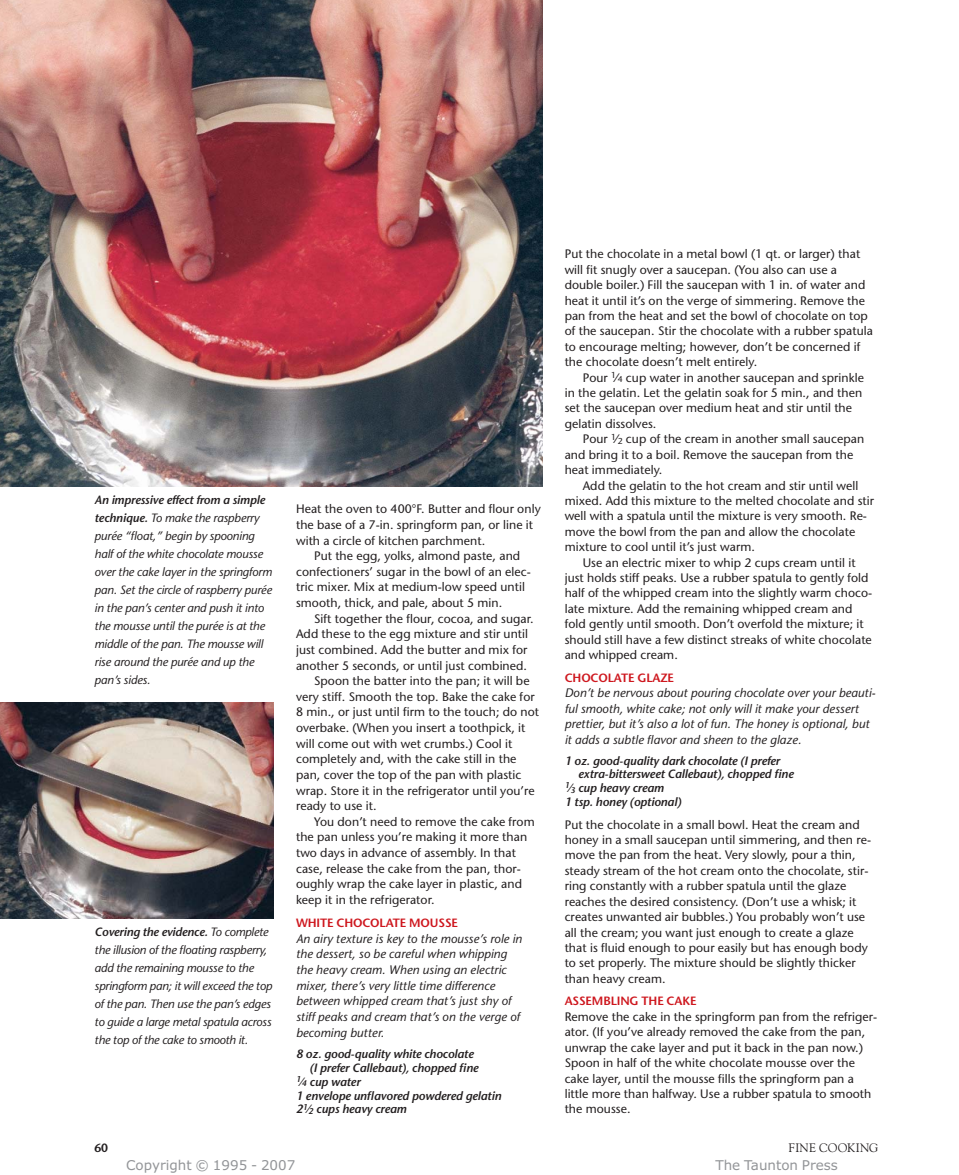
<style>
.page{position:relative;width:959px;height:1175px;background:#fff}
.page>*{position:absolute;margin:0;border:0;box-sizing:border-box;transform-origin:0 0}
.t1{font:13.5px "Verdana";color:#939598}
.t2{font:12.3px/15.5px "Stone Sans";letter-spacing:.005em;color:#231f20}
.t3{font:italic 12.3px/15.6px "Stone Sans";letter-spacing:.005em;color:#231f20}
.t4{font:12.3px "Goudy Old Style BT";letter-spacing:.025em;color:#231f20}
.t5{font:italic 12px/18px "Stone Sans";letter-spacing:-.01em;color:#231f20}
.t6{font:italic 600 12px "Stone Sans";letter-spacing:-.01em;color:#231f20}
.t7{font:600 12px "Stone Sans";letter-spacing:-.01em;color:#ce171e}
.t8{font:600 12px "Stone Sans";color:#231f20}
.s1{font-weight:600}
.s2{font-size:8.4px}
.s3{font-size:8.55px}
</style>
<div class="page">
<img style="left:0;top:0;width:542px;height:486px">
<img style="left:0;top:702px;width:273px;height:216px">
<p class="t5" style="left:94px;top:492px;width:179px"><span class="s1">An impressive effect from a simple technique.</span> To make the raspberry purée “float,” begin by spooning half of the white chocolate mousse over the cake layer in the springform pan. Set the circle of raspberry purée in the pan’s center and push it into the mousse until the purée is at the middle of the pan. The mousse will rise around the purée and up the pan’s sides.</p>
<p class="t5" style="left:94px;top:924px;width:179px"><span class="s1">Covering the evidence.</span> To complete the illusion of the floating raspberry, add the remaining mousse to the springform pan; it will exceed the top of the pan. Then use the pan’s edges to guide a large metal spatula across the top of the cake to smooth it.</p>
<p class="t2" style="left:296px;top:502px;width:246px">Heat the oven to 400°F. Butter and flour only</p>
<p class="t2" style="left:296px;top:518px;width:239px">the base of a 7-in. springform pan, or line it</p>
<p class="t2" style="left:296px;top:534px;width:191px">with a circle of kitchen parchment.</p>
<p class="t2" style="left:314px;top:549px;width:208px">Put the egg, yolks, almond paste, and</p>
<p class="t2" style="left:296px;top:565px;width:236px">confectioners’ sugar in the bowl of an elec-</p>
<p class="t2" style="left:296px;top:580px;width:230px">tric mixer. Mix at medium-low speed until</p>
<p class="t2" style="left:296px;top:596px;width:208px">smooth, thick, and pale, about 5 min.</p>
<p class="t2" style="left:314px;top:612px;width:221px">Sift together the flour, cocoa, and sugar.</p>
<p class="t2" style="left:296px;top:627px;width:234px">Add these to the egg mixture and stir until</p>
<p class="t2" style="left:296px;top:643px;width:233px">just combined. Add the butter and mix for</p>
<p class="t2" style="left:296px;top:659px;width:233px">another 5 seconds, or until just combined.</p>
<p class="t2" style="left:314px;top:674px;width:217px">Spoon the batter into the pan; it will be</p>
<p class="t2" style="left:296px;top:690px;width:240px">very stiff. Smooth the top. Bake the cake for</p>
<p class="t2" style="left:296px;top:705px;width:245px">8 min., or just until firm to the touch; do not</p>
<p class="t2" style="left:296px;top:721px;width:231px">overbake. (When you insert a toothpick, it</p>
<p class="t2" style="left:296px;top:737px;width:218px">will come out with wet crumbs.) Cool it</p>
<p class="t2" style="left:296px;top:752px;width:222px">completely and, with the cake still in the</p>
<p class="t2" style="left:296px;top:768px;width:227px">pan, cover the top of the pan with plastic</p>
<p class="t2" style="left:296px;top:784px;width:240px">wrap. Store it in the refrigerator until you’re</p>
<p class="t2" style="left:296px;top:799px;width:82px">ready to use it.</p>
<p class="t2" style="left:314px;top:815px;width:222px">You don’t need to remove the cake from</p>
<p class="t2" style="left:296px;top:830px;width:233px">the pan unless you’re making it more than</p>
<p class="t2" style="left:296px;top:846px;width:221px">two days in advance of assembly. In that</p>
<p class="t2" style="left:296px;top:862px;width:226px">case, release the cake from the pan, thor-</p>
<p class="t2" style="left:296px;top:877px;width:227px">oughly wrap the cake layer in plastic, and</p>
<p class="t2" style="left:296px;top:893px;width:140px">keep it in the refrigerator.</p>
<p class="t7" style="left:296px;top:918px;width:163px">WHITE CHOCOLATE MOUSSE</p>
<p class="t3" style="left:296px;top:932px;width:227px">An airy texture is key to the mousse’s role in the dessert, so be careful when whipping the heavy cream. When using an electric mixer, there’s very little time difference between whipped cream that’s just shy of stiff peaks and cream that’s on the verge of becoming butter.</p>
<p class="t6" style="left:296px;top:1049px;width:179px">8 oz. good-quality white chocolate</p>
<p class="t6" style="left:309px;top:1063px;width:170px">(I prefer Callebaut), chopped fine</p>
<p class="t6" style="left:296px;top:1077px;width:66px"><sup>1</sup>⁄<span class="s2">4</span> cup water</p>
<p class="t6" style="left:296px;top:1090px;width:207px">1 envelope unflavored powdered gelatin</p>
<p class="t6" style="left:296px;top:1104px;width:112px">2<sup>1</sup>⁄<span class="s2">2</span> cups heavy cream</p>
<p class="t2" style="left:564px;top:248px;width:310px">Put the chocolate in a metal bowl (1 qt. or larger) that will fit snugly over a saucepan. (You also can use a double boiler.) Fill the saucepan with 1 in. of water and heat it until it’s on the verge of simmering. Remove the pan from the heat and set the bowl of chocolate on top of the saucepan. Stir the chocolate with a rubber spatula to encourage melting; however, don’t be concerned if the chocolate doesn’t melt entirely.</p>
<p class="t2" style="left:564px;top:371px;width:301px;text-indent:18px">Pour <sup>1</sup>⁄<span class="s3">4</span> cup water in another saucepan and sprinkle in the gelatin. Let the gelatin soak for 5 min., and then set the saucepan over medium heat and stir until the gelatin dissolves.</p>
<p class="t2" style="left:564px;top:432px;width:301px;text-indent:18px">Pour <sup>1</sup>⁄<span class="s3">2</span> cup of the cream in another small saucepan and bring it to a boil. Remove the saucepan from the heat immediately.</p>
<p class="t2" style="left:582px;top:479px;width:277px">Add the gelatin to the hot cream and stir until well</p>
<p class="t2" style="left:564px;top:494px;width:311px">mixed. Add this mixture to the melted chocolate and stir</p>
<p class="t2" style="left:564px;top:509px;width:304px">well with a spatula until the mixture is very smooth. Re-</p>
<p class="t2" style="left:564px;top:525px;width:292px">move the bowl from the pan and allow the chocolate</p>
<p class="t2" style="left:564px;top:540px;width:192px">mixture to cool until it’s just warm.</p>
<p class="t2" style="left:582px;top:556px;width:274px">Use an electric mixer to whip 2 cups cream until it</p>
<p class="t2" style="left:564px;top:571px;width:305px">just holds stiff peaks. Use a rubber spatula to gently fold</p>
<p class="t2" style="left:564px;top:587px;width:309px">half of the whipped cream into the slightly warm choco-</p>
<p class="t2" style="left:564px;top:602px;width:289px">late mixture. Add the remaining whipped cream and</p>
<p class="t2" style="left:564px;top:617px;width:300px">fold gently until smooth. Don’t overfold the mixture; it</p>
<p class="t2" style="left:564px;top:633px;width:309px">should still have a few distinct streaks of white chocolate</p>
<p class="t2" style="left:564px;top:648px;width:115px">and whipped cream.</p>
<p class="t7" style="left:564px;top:673px;width:111px">CHOCOLATE GLAZE</p>
<p class="t3" style="left:564px;top:686px;width:312px">Don’t be nervous about pouring chocolate over your beauti&shy;ful smooth, white cake; not only will it make your dessert prettier, but it’s also a lot of fun. The honey is optional, but it adds a subtle flavor and sheen to the glaze.</p>
<p class="t6" style="left:564px;top:756px;width:217px">1 oz. good-quality dark chocolate (I prefer</p>
<p class="t6" style="left:578px;top:769px;width:217px">extra-bittersweet Callebaut), chopped fine</p>
<p class="t6" style="left:564px;top:783px;width:101px"><sup>1</sup>⁄<span class="s2">3</span> cup heavy cream</p>
<p class="t6" style="left:564px;top:796px;width:118px">1 tsp. honey (optional)</p>
<p class="t2" style="left:564px;top:818px;width:308px">Put the chocolate in a small bowl. Heat the cream and honey in a small saucepan until simmering, and then re&shy;move the pan from the heat. Very slowly, pour a thin, steady stream of the hot cream onto the chocolate, stir&shy;ring constantly with a rubber spatula until the glaze reaches the desired consistency. (Don’t use a whisk; it creates unwanted air bubbles.) You probably won’t use all the cream; you want just enough to create a glaze that is fluid enough to pour easily but has enough body to set properly. The mixture should be slightly thicker than heavy cream.</p>
<p class="t7" style="left:564px;top:996px;width:133px">ASSEMBLING THE CAKE</p>
<p class="t2" style="left:564px;top:1010px;width:314px">Remove the cake in the springform pan from the refriger&shy;ator. (If you’ve already removed the cake from the pan, unwrap the cake layer and put it back in the pan now.)<br>Spoon in half of the white chocolate mousse over the cake layer, until the mousse fills the springform pan a little more than halfway. Use a rubber spatula to smooth the mousse.</p>
<p class="t8" style="left:94px;top:1143px;width:15px">60</p>
<p class="t4" style="left:788px;top:1142px;width:91px">FINE COOKING</p>
<p class="t1" style="left:126px;top:1160px;width:171px">Copyright © 1995 - 2007</p>
<p class="t1" style="left:715px;top:1160px;width:124px">The Taunton Press</p>
</div>
